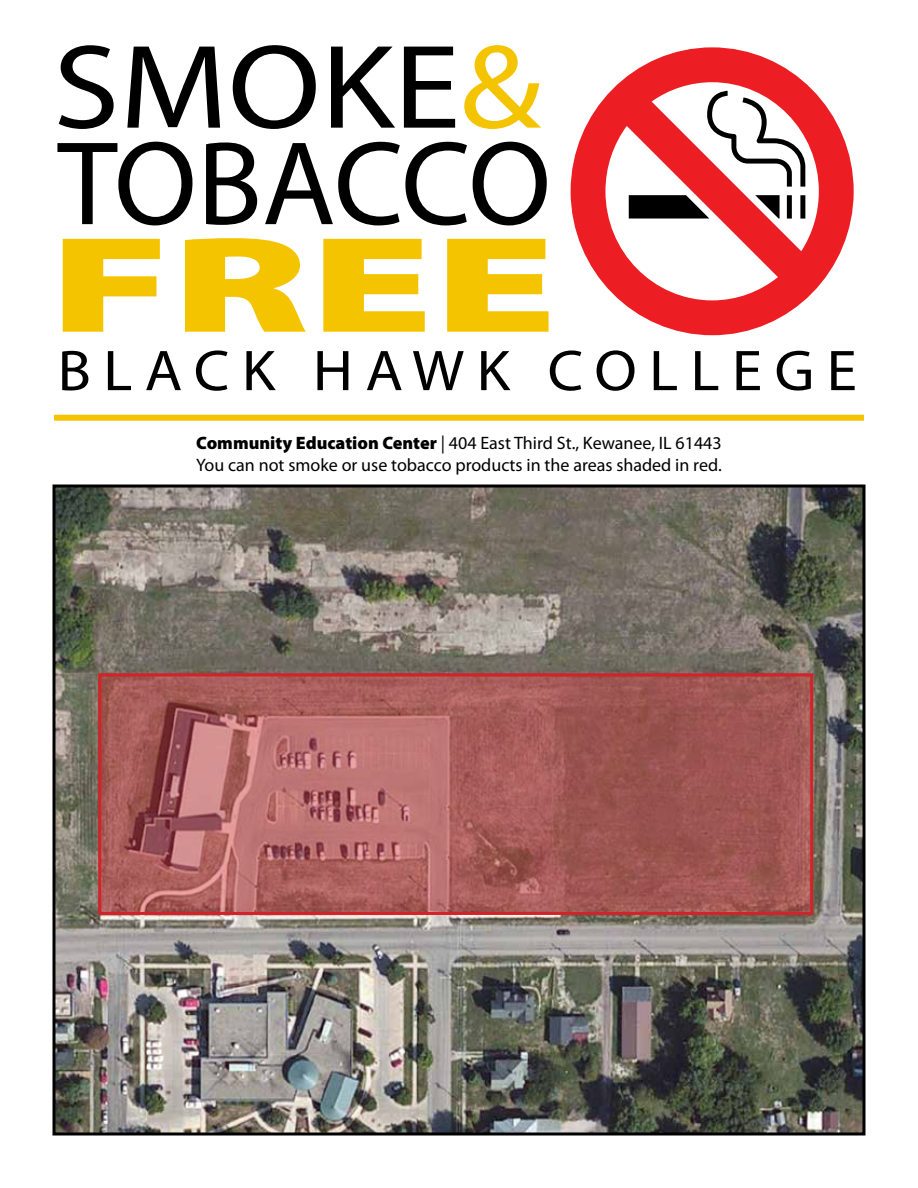
<style>
.page{position:relative;width:918px;height:1188px;background:#fff}
.page>*{position:absolute;margin:0;border:0;box-sizing:border-box;transform-origin:0 0}
.t1{font:900 137.7px "Myriad Pro";color:#f5c400;scale:1.63 1}
.t2{font:120.3px/96.4px "Myriad Pro";color:#000;scale:1.12 1}
.t3{font:57.9px "Myriad Pro";letter-spacing:.2em;color:#000;scale:1.06 1}
.t4{font:18px/21.6px "Myriad Pro";color:#000}
.s1{color:#f5c400}
.s2{font-weight:900}
</style>
<div class="page">
<svg style="left:571px;top:47px;width:283px;height:288px"></svg>
<svg style="left:629px;top:91px;width:176px;height:128px"></svg>
<div style="left:54px;top:415px;width:810px;height:6px;background:#f5c400"></div>
<img style="left:56px;top:488px;width:806px;height:644px">
<div style="left:52px;top:484px;width:814px;height:652px;border:3px solid #000"></div>
<svg style="left:98px;top:674px;width:715px;height:238px;background:#a95f5c"></svg>
<h2 class="t2" style="left:53px;top:37px;width:446px">SMOKE<span class="s1">&amp;<br></span>TOBACCO</h2>
<h1 class="t1" style="left:49px;top:193px;width:313px">FREE</h1>
<h3 class="t3" style="left:58px;top:335px;width:756px">BLACK HAWK COLLEGE</h3>
<p class="t4" style="left:196px;top:433px;width:527px"><span class="s2">Community Education Center</span> | 404 East Third St., Kewanee, IL 61443<br>You can not smoke or use tobacco products in the areas shaded in red.</p>
</div>
